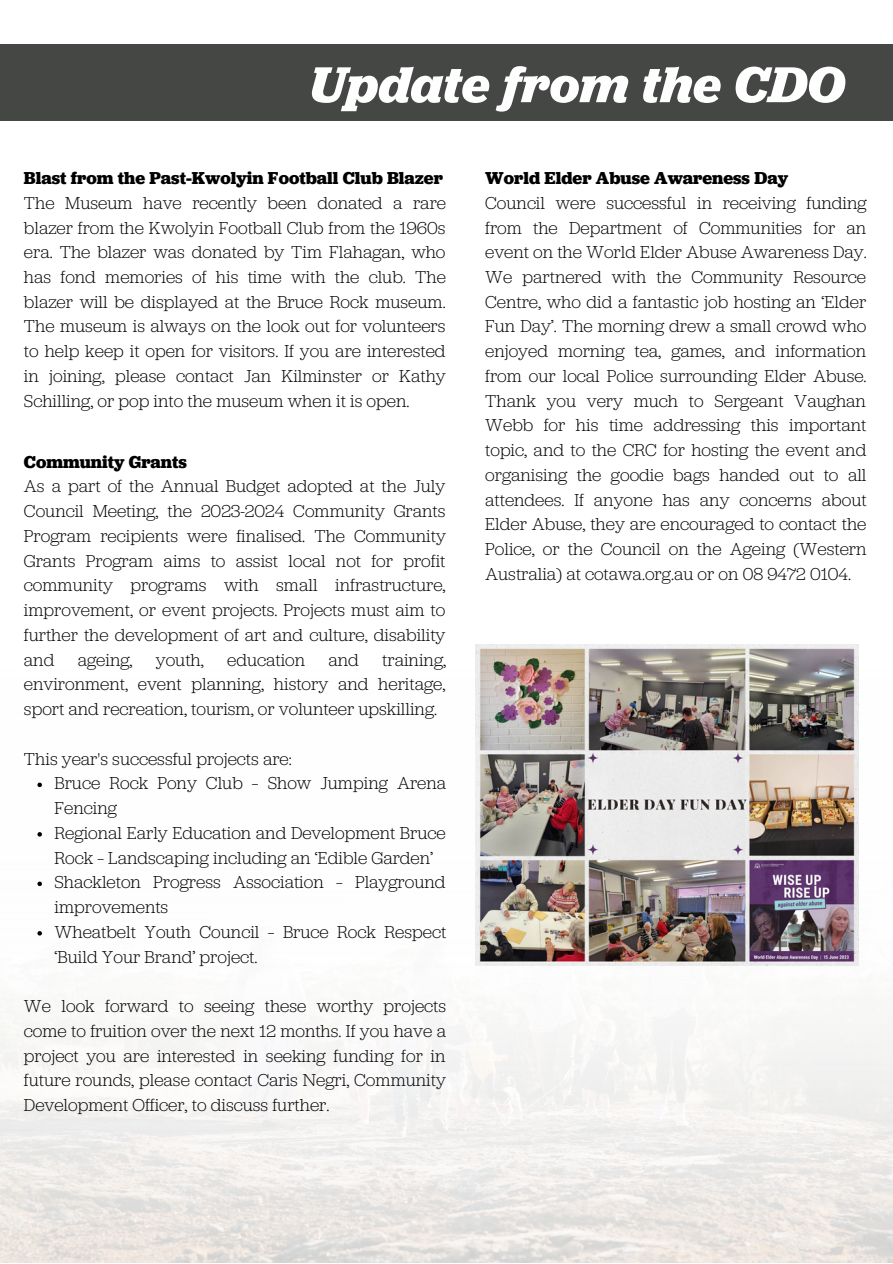
<style>
.page{position:relative;width:893px;height:1264px;background:#fff}
.page>*{position:absolute;margin:0;border:0;box-sizing:border-box;transform-origin:0 0}
.t1{font:italic 700 52.5px "Jubilat";color:#fefefe}
.t2{font:300 18px/24.8px "Jubilat";color:#000;text-align:justify}
.t3{font:700 18px "Jubilat";color:#000}
</style>
<div class="page">
<div style="left:0;top:44px;width:892px;height:77px;background:#454745"></div>
<img style="left:476px;top:644px;width:382px;height:321px">
<svg style="left:37px;top:782px;width:5px;height:5px"></svg>
<svg style="left:37px;top:832px;width:5px;height:4px"></svg>
<svg style="left:37px;top:881px;width:5px;height:5px"></svg>
<svg style="left:37px;top:931px;width:5px;height:4px"></svg>
<p class="t1" style="left:309px;top:63px;width:537px">Update from the CDO</p>
<p class="t3" style="left:24px;top:170px;width:420px">Blast from the Past-Kwolyin Football Club Blazer</p>
<p class="t2" style="left:24px;top:192px;width:423px">The Museum have recently been donated a rare blazer from the Kwolyin Football Club from the 1960s era. The blazer was donated by Tim Flahagan, who has fond memories of his time with the club. The blazer will be displayed at the Bruce Rock museum.<br>The museum is always on the look out for volunteers to help keep it open for visitors. If you are interested in joining, please contact Jan Kilminster or Kathy Schilling, or pop into the museum when it is open.</p>
<p class="t3" style="left:24px;top:454px;width:164px">Community Grants</p>
<p class="t2" style="left:24px;top:475px;width:423px">As a part of the Annual Budget adopted at the July Council Meeting, the 2023-2024 Community Grants Program recipients were finalised. The Community Grants Program aims to assist local not for profit community programs with small infrastructure, improvement, or event projects. Projects must aim to further the development of art and culture, disability and</p>
<p class="t2" style="left:78px;top:648px;width:56px">ageing,</p>
<p class="t2" style="left:156px;top:648px;width:49px">youth,</p>
<p class="t2" style="left:227px;top:648px;width:80px">education</p>
<p class="t2" style="left:328px;top:648px;width:32px">and</p>
<p class="t2" style="left:24px;top:648px;width:424px;text-indent:358px">training, environment, event planning, history and heritage, sport and recreation, tourism, or volunteer upskilling.</p>
<p class="t2" style="left:24px;top:747px;width:269px">This year's successful projects are:</p>
<p class="t2" style="left:55px;top:772px;width:393px">Bruce Rock Pony Club – Show Jumping Arena<br>Fencing</p>
<p class="t2" style="left:55px;top:822px;width:392px">Regional Early Education and Development Bruce<br>Rock – Landscaping including an ‘Edible Garden’</p>
<p class="t2" style="left:55px;top:871px;width:392px">Shackleton Progress Association – Playground improvements</p>
<p class="t2" style="left:55px;top:920px;width:393px">Wheatbelt Youth Council – Bruce Rock Respect ‘Build Your Brand’ project.</p>
<p class="t2" style="left:24px;top:995px;width:423px">We look forward to seeing these worthy projects come to fruition over the next 12 months. If you have a project you are interested in seeking funding for in future rounds, please contact Caris Negri, Community Development Officer, to discuss further.</p>
<p class="t3" style="left:485px;top:170px;width:304px">World Elder Abuse Awareness Day</p>
<p class="t2" style="left:485px;top:192px;width:383px">Council were successful in receiving funding from the Department of Communities for an event on the World Elder Abuse Awareness Day.<br>We partnered with the Community Resource Centre, who did a fantastic job hosting an ‘Elder Fun Day’. The morning drew a small crowd who enjoyed morning tea, games, and information from our local Police surrounding Elder Abuse.<br>Thank you very much to Sergeant Vaughan Webb for his time addressing this important topic, and to the CRC for hosting the event and organising the goodie bags handed out to all attendees. If anyone has any concerns about Elder Abuse, they are encouraged to contact the Police, or the Council on the Ageing (Western Australia) at cotawa.org.au or on 08 9472 0104.</p>
</div>
